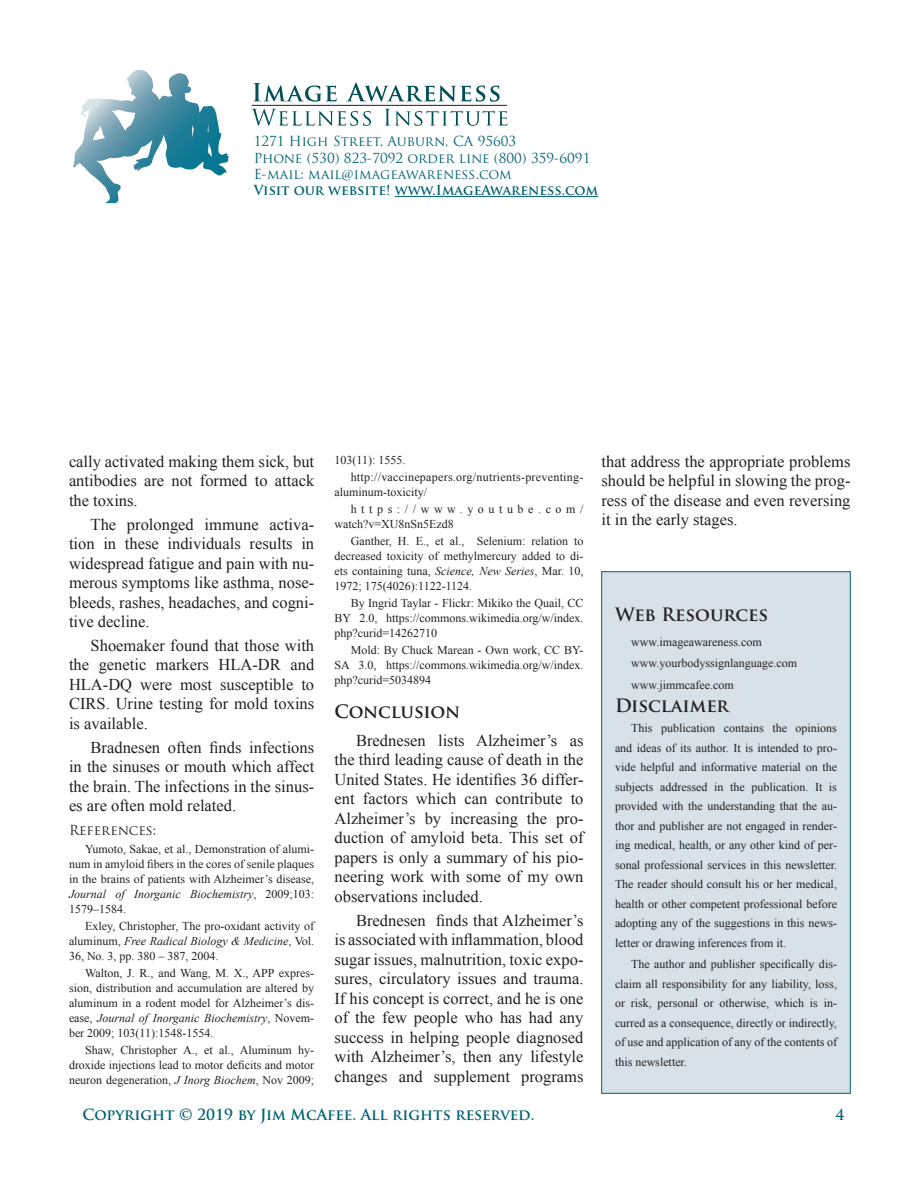
<style>
.page{position:relative;width:918px;height:1188px;background:#fff}
.page>*{position:absolute;margin:0;border:0;box-sizing:border-box;transform-origin:0 0}
.Heading2{font:700 18px "Trajan Pro";color:#231f20}
.Body_Text{font:16.5px/19.5px "Times New Roman";color:#231f20;text-align:justify}
.t1{font:700 15px "Trajan Pro";color:#006274}
.t2{font:13.5px/16.2px "Trajan Pro";color:#006274}
.t3{font:700 13.5px "Trajan Pro";color:#006274}
.Footnote_Title{font:13.5px "Trajan Pro";color:#231f20}
.t4{font:12px/15px "Times New Roman";color:#231f20;text-align:justify}
.t5{font:12px/17.1px "Times New Roman";letter-spacing:.025em;color:#231f20}
.t6{font:12px/17.1px "Times New Roman";letter-spacing:.19em;color:#231f20}
.s1{font-style:italic}
</style>
<div class="page">
<div style="left:602px;top:572px;width:248px;height:522px;background:#d7e1e7"></div>
<svg style="left:73px;top:70px;width:156px;height:133px"></svg>
<svg style="left:253px;top:83px;width:84px;height:19px"></svg>
<svg style="left:346px;top:83px;width:154px;height:19px"></svg>
<svg style="left:251px;top:109px;width:120px;height:17px"></svg>
<svg style="left:385px;top:109px;width:122px;height:17px"></svg>
<hr style="left:252px;top:105px;width:255px;height:1px;background:#231f20">
<hr style="left:395px;top:196px;width:203px;height:1px;background:#006274">
<p class="t2" style="left:254px;top:133px;width:338px">1271 High Street, Auburn, CA 95603<br>Phone (530) 823-7092 order line (800) 359-6091</p>
<p class="t2" style="left:254px;top:166px;width:260px">E-mail: mail@imageawareness.com</p>
<p class="t3" style="left:254px;top:182px;width:346px">Visit our website! www.ImageAwareness.com</p>
<p class="Body_Text" style="left:69px;top:451px;width:247px">cally activated making them sick, but antibodies are not formed to attack the toxins.</p>
<p class="Body_Text" style="left:69px;top:514px;width:247px;text-indent:22px">The prolonged immune activa&shy;tion in these individuals results in widespread fatigue and pain with nu&shy;merous symptoms like asthma, nose&shy;bleeds, rashes, headaches, and cogni&shy;tive decline.</p>
<p class="Body_Text" style="left:69px;top:635px;width:247px;text-indent:22px">Shoemaker found that those with the genetic markers HLA-DR and HLA-DQ were most susceptible to CIRS. Urine testing for mold toxins is available.</p>
<p class="Body_Text" style="left:69px;top:737px;width:247px;text-indent:22px">Bradnesen often finds infections in the sinuses or mouth which affect the brain. The infections in the sinus&shy;es are often mold related.</p>
<p class="Footnote_Title" style="left:69px;top:821px;width:89px">References:</p>
<p class="t4" style="left:69px;top:841px;width:247px;text-indent:16px">Yumoto, Sakae, et al., Demonstration of alumi&shy;num in amyloid fibers in the cores of senile plaques in the brains of patients with Alzheimer’s disease, <span class="s1">Journal of Inorganic Biochemistry</span>, 2009;103:<br>1579–1584.</p>
<p class="t4" style="left:69px;top:918px;width:247px;text-indent:16px">Exley, Christopher, The pro-oxidant activity of aluminum, <span class="s1">Free Radical Biology &amp; Medicine</span>, Vol.<br>36, No. 3, pp. 380 – 387, 2004.</p>
<p class="t4" style="left:69px;top:965px;width:247px;text-indent:16px">Walton, J. R., and Wang, M. X., APP expres&shy;sion, distribution and accumulation are altered by aluminum in a rodent model for Alzheimer’s dis&shy;ease, <span class="s1">Journal of Inorganic Biochemistry</span>, Novem&shy;ber 2009; 103(11):1548-1554.</p>
<p class="t4" style="left:69px;top:1043px;width:247px;text-indent:16px">Shaw, Christopher A., et al., Aluminum hy&shy;droxide injections lead to motor deficits and motor neuron degeneration, <span class="s1">J Inorg Biochem</span>, Nov 2009;</p>
<p class="t5" style="left:351px;top:451px;width:234px;text-indent:-16px">103(11): 1555. http://vaccinepapers.org/nutrients-preventing-</p>
<p class="t6" style="left:351px;top:483px;width:234px;text-indent:-16px">aluminum-toxicity/ https://www.youtube.com/</p>
<p class="t4" style="left:351px;top:515px;width:234px;line-height:17.1px;text-indent:-16px">watch?v=XU8nSn5Ezd8<br>Ganther, H. E., et al., Selenium: relation to</p>
<p class="t4" style="left:334px;top:548px;width:251px">decreased toxicity of methylmercury added to di&shy;ets containing tuna, <span class="s1">Science, New Series</span>, Mar. 10, 1972; 175(4026):1122-1124.</p>
<p class="t4" style="left:334px;top:596px;width:251px;text-indent:16px">By Ingrid Taylar - Flickr: Mikiko the Quail, CC BY 2.0, https://commons.wikimedia.org/w/index. php?curid=14262710</p>
<p class="t4" style="left:334px;top:643px;width:250px;text-indent:16px">Mold: By Chuck Marean - Own work, CC BY-SA 3.0, https://commons.wikimedia.org/w/index. php?curid=5034894</p>
<p class="Heading2" style="left:334px;top:700px;width:127px">Conclusion</p>
<p class="Body_Text" style="left:334px;top:730px;width:251px;text-indent:22px">Brednesen lists Alzheimer’s as the third leading cause of death in the United States. He identifies 36 differ&shy;ent factors which can contribute to Alzheimer’s by increasing the pro&shy;duction of amyloid beta. This set of papers is only a summary of his pio&shy;neering work with some of my own observations included.</p>
<p class="Body_Text" style="left:334px;top:910px;width:251px;text-indent:22px">Brednesen finds that Alzheimer’s is associated with inflammation, blood sugar issues, malnutrition, toxic expo&shy;sures, circulatory issues and trauma.<br>If his concept is correct, and he is one of the few people who has had any success in helping people diagnosed with Alzheimer’s, then any lifestyle changes and supplement programs</p>
<p class="Body_Text" style="left:602px;top:451px;width:251px">that address the appropriate problems should be helpful in slowing the prog&shy;ress of the disease and even reversing it in the early stages.</p>
<p class="Heading2" style="left:615px;top:603px;width:155px">Web Resources</p>
<p class="t4" style="left:631px;top:631px;width:167px;line-height:21.6px;text-align:left">www.imageawareness.com www.yourbodyssignlanguage.com www.jimmcafee.com</p>
<p class="Heading2" style="left:615px;top:694px;width:115px">Disclaimer</p>
<p class="t4" style="left:615px;top:718px;width:224px;line-height:19.5px;text-indent:16px">This publication contains the opinions and ideas of its author. It is intended to pro&shy;vide helpful and informative material on the subjects addressed in the publication. It is provided with the understanding that the au&shy;thor and publisher are not engaged in render&shy;ing medical, health, or any other kind of per&shy;sonal professional services in this newsletter.<br>The reader should consult his or her medical, health or other competent professional before adopting any of the suggestions in this news&shy;letter or drawing inferences from it.</p>
<p class="t4" style="left:615px;top:954px;width:223px;line-height:19.5px;text-indent:16px">The author and publisher specifically dis&shy;claim all responsibility for any liability, loss, or risk, personal or otherwise, which is in&shy;curred as a consequence, directly or indirectly, of use and application of any of the contents of this newsletter.</p>
<p class="t1" style="left:82px;top:1106px;width:453px">Copyright © 2019 by Jim McAfee. All rights reserved.</p>
<p class="t1" style="left:836px;top:1106px;width:10px">4</p>
</div>
